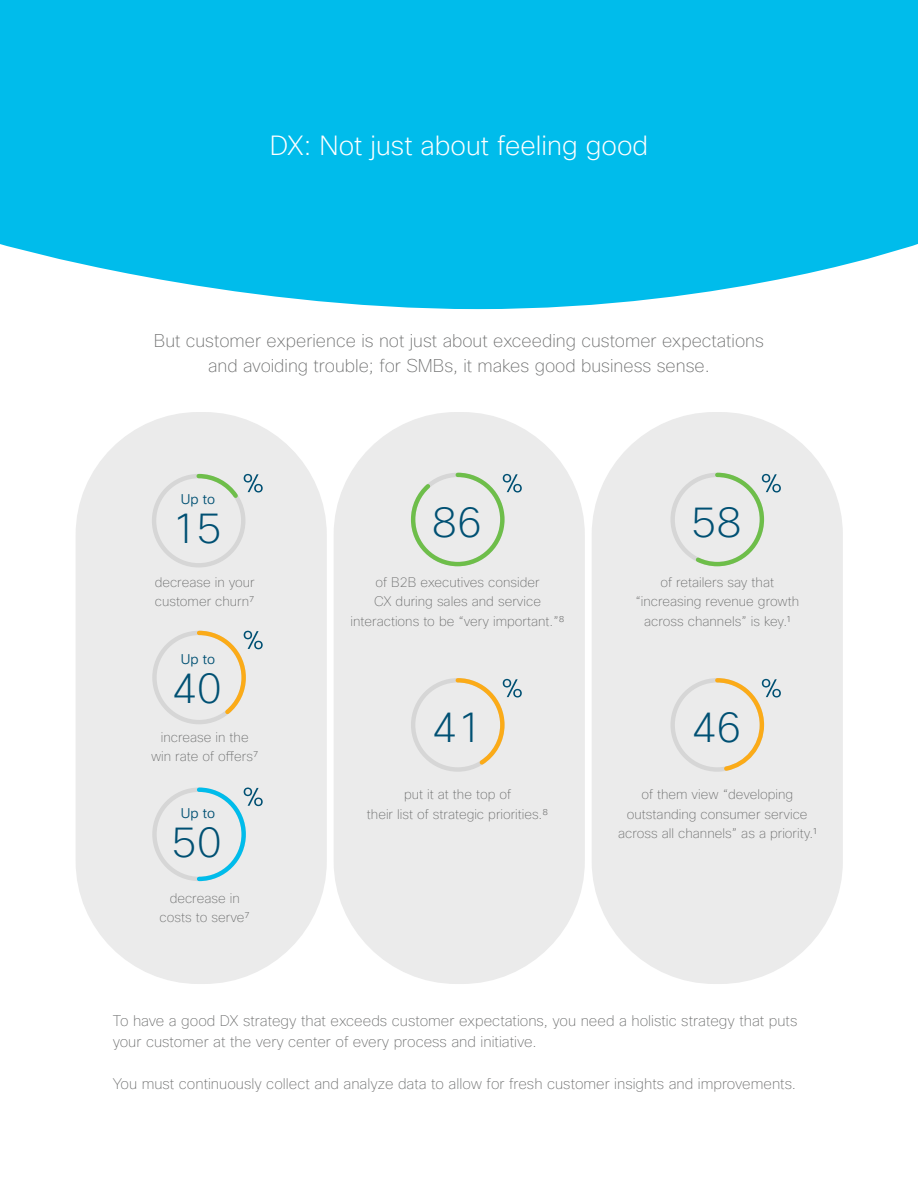
<style>
.page{position:relative;width:918px;height:1188px;background:#fff}
.page>*{position:absolute;margin:0;border:0;box-sizing:border-box;transform-origin:0 0}
.t1{font:200 42px "Cisco Sans";color:#005073}
.t2{font:200 27px "Cisco Sans";color:#fff}
.t3{font:100 18px/25.5px "Cisco Sans";color:#6c6d6d;text-align:center}
.t4{font:100 15px/21px "Cisco Sans";color:#6c6d6d}
.t5{font:300 13.65px "Cisco Sans";letter-spacing:-.005em;color:#005073}
.t6{font:100 13.5px/19.5px "Cisco Sans";color:#6c6d6d;text-align:center}
</style>
<div class="page">
<svg style="left:0;top:0;width:918px;height:309px;background:#11c0ec"></svg>
<div style="left:76px;top:412px;width:251px;height:572px;background:#ebebeb;border-radius:123px"></div>
<div style="left:334px;top:412px;width:251px;height:572px;background:#ebebeb;border-radius:123px"></div>
<div style="left:592px;top:412px;width:251px;height:572px;background:#ebebeb;border-radius:123px"></div>
<div style="left:152px;top:474px;width:93px;height:93px;border:4px solid #d6d6d6;border-radius:50%"></div>
<svg style="left:194px;top:473px;width:69px;height:29px"></svg>
<div style="left:152px;top:631px;width:94px;height:93px;border:4px solid #d6d6d6;border-radius:50%"></div>
<svg style="left:195px;top:630px;width:68px;height:88px"></svg>
<div style="left:152px;top:788px;width:94px;height:93px;border:4px solid #d6d6d6;border-radius:50%"></div>
<svg style="left:195px;top:787px;width:68px;height:95px"></svg>
<div style="left:411px;top:678px;width:94px;height:94px;border:4px solid #d6d6d6;border-radius:50%"></div>
<svg style="left:453px;top:678px;width:69px;height:91px"></svg>
<svg style="left:410px;top:472px;width:112px;height:95px"></svg>
<svg style="left:692px;top:472px;width:89px;height:95px"></svg>
<div style="left:670px;top:678px;width:94px;height:94px;border:4px solid #d6d6d6;border-radius:50%"></div>
<svg style="left:713px;top:678px;width:68px;height:94px"></svg>
<h2 class="t2" style="left:270px;top:128px;width:380px">DX: Not just about feeling good</h2>
<h3 class="t3" style="left:154px;top:328px;width:612px">But customer experience is not just about exceeding customer expectations and avoiding trouble; for SMBs, it makes good business sense.</h3>
<p class="t5" style="left:181px;top:490px;width:36px">Up to</p>
<h1 class="t1" style="left:172px;top:501px;width:52px">15</h1>
<h1 class="t1" style="left:432px;top:495px;width:52px">86</h1>
<h1 class="t1" style="left:691px;top:495px;width:52px">58</h1>
<p class="t6" style="left:155px;top:573px;width:102px;text-align:left">decrease in your customer churn⁷</p>
<p class="t6" style="left:351px;top:573px;width:216px">of B2B executives consider<br>CX during sales and service interactions to be “very important.”⁸</p>
<p class="t6" style="left:635px;top:573px;width:165px">of retailers say that “increasing revenue growth across channels” is key.¹</p>
<p class="t5" style="left:181px;top:650px;width:36px">Up to</p>
<h1 class="t1" style="left:172px;top:661px;width:52px">40</h1>
<p class="t6" style="left:151px;top:728px;width:109px">increase in the win rate of offers⁷</p>
<p class="t5" style="left:181px;top:805px;width:36px">Up to</p>
<h1 class="t1" style="left:172px;top:815px;width:52px">50</h1>
<p class="t6" style="left:160px;top:889px;width:92px">decrease in costs to serve⁷</p>
<h1 class="t1" style="left:432px;top:700px;width:52px">41</h1>
<h1 class="t1" style="left:691px;top:700px;width:52px">46</h1>
<p class="t6" style="left:367px;top:785px;width:183px">put it at the top of<br>their list of strategic priorities.⁸</p>
<p class="t6" style="left:618px;top:785px;width:200px">of them view “developing outstanding consumer service across all channels” as a priority.¹</p>
<p class="t4" style="left:113px;top:1011px;width:686px">To have a good DX strategy that exceeds customer expectations, you need a holistic strategy that puts your customer at the very center of every process and initiative.</p>
<p class="t4" style="left:113px;top:1074px;width:685px">You must continuously collect and analyze data to allow for fresh customer insights and improvements.</p>
</div>
